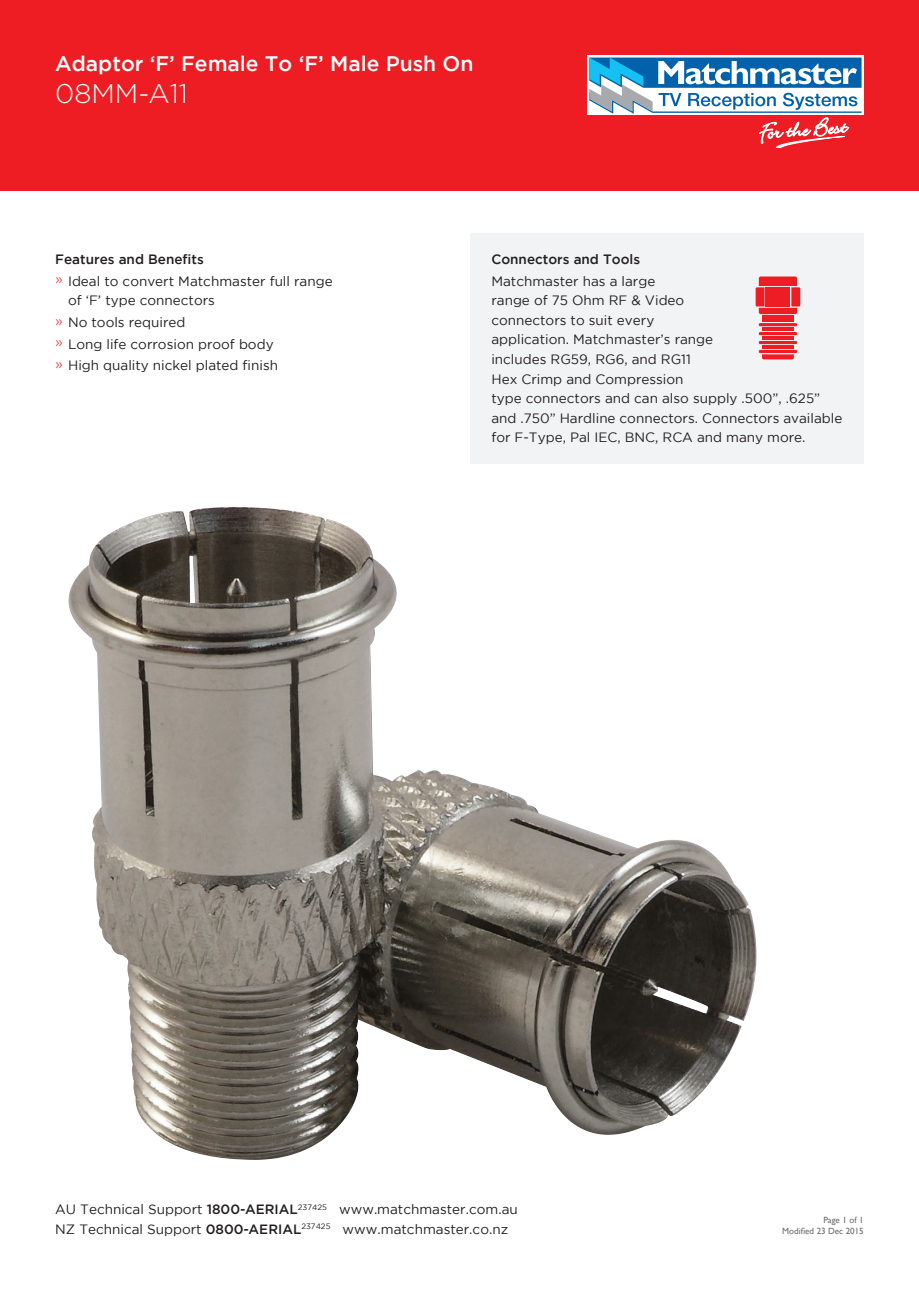
<style>
.page{position:relative;width:919px;height:1289px;background:#fff}
.page>*{position:absolute;margin:0;border:0;box-sizing:border-box;transform-origin:0 0}
.t1{font:300 27px "Gotham";color:#fff}
.t2{font:500 21px "Gotham";color:#fff}
.t3{font:13.5px/19.5px "Gotham";color:#231f20}
.t4{font:500 13.5px "Gotham";color:#231f20}
.t5{font:9px/10.8px "Gill Sans";color:#6c6d70;text-align:right}
.s1{font-weight:500}
.s2{font-weight:300;font-size:15px;color:#ee1d23}
</style>
<div class="page">
<div style="left:0;top:0;width:918px;height:190px;background:#ee1d23"></div>
<svg style="left:587px;top:55px;width:276px;height:60px"></svg>
<svg style="left:589px;top:58px;width:272px;height:90px"></svg>
<div style="left:470px;top:233px;width:393px;height:230px;background:#f2f3f4"></div>
<div style="left:762px;top:315px;width:31px;height:7px;background:#ee1d23"></div>
<hr style="left:762px;top:327px;width:31px;height:4px;background:#ee1d23">
<hr style="left:762px;top:336px;width:31px;height:4px;background:#ee1d23">
<hr style="left:762px;top:345px;width:31px;height:3px;background:#ee1d23">
<svg style="left:758px;top:323px;width:39px;height:3px"></svg>
<svg style="left:758px;top:332px;width:39px;height:3px"></svg>
<svg style="left:758px;top:341px;width:39px;height:3px"></svg>
<svg style="left:758px;top:350px;width:39px;height:9px"></svg>
<svg style="left:755px;top:276px;width:45px;height:38px;background:#ee3f44"></svg>
<img style="left:68px;top:507px;width:688px;height:652px">
<h2 class="t2" style="left:55px;top:51px;width:419px">Adaptor ‘F’ Female To ‘F’ Male Push On</h2>
<h1 class="t1" style="left:55px;top:76px;width:134px">08MM-A11</h1>
<p class="t3" style="left:55px;top:248px;width:279px;line-height:21.8px"><span class="s1">Features and Benefits<br></span><span class="s2">»</span> Ideal to convert Matchmaster full range</p>
<p class="t3" style="left:55px;top:289px;width:224px;line-height:21.8px;text-indent:13px">of ‘F’ type connectors<br><span class="s2">»</span> No tools required<br><span class="s2">»</span> Long life corrosion proof body <span class="s2">»</span> High quality nickel plated finish</p>
<p class="t4" style="left:491px;top:251px;width:150px">Connectors and Tools</p>
<p class="t3" style="left:491px;top:271px;width:352px">Matchmaster has a large<br>range of 75 Ohm RF &amp; Video<br>connectors to suit every<br>application. Matchmaster’s range<br>includes RG59, RG6, and RG11<br>Hex Crimp and Compression<br>type connectors and can also supply .500”, .625” and .750” Hardline connectors. Connectors available for F-Type, Pal IEC, BNC, RCA and many more.</p>
<p class="t3" style="left:55px;top:1199px;width:464px">AU Technical Support <span class="s1">1800-AERIAL</span><sup>237425</sup> www.matchmaster.com.au<br>NZ Technical Support <span class="s1">0800-AERIAL</span><sup>237425</sup> www.matchmaster.co.nz</p>
<p class="t5" style="left:782px;top:1214px;width:83px">Page 1 of 1<br>Modified 23 Dec 2015</p>
</div>
